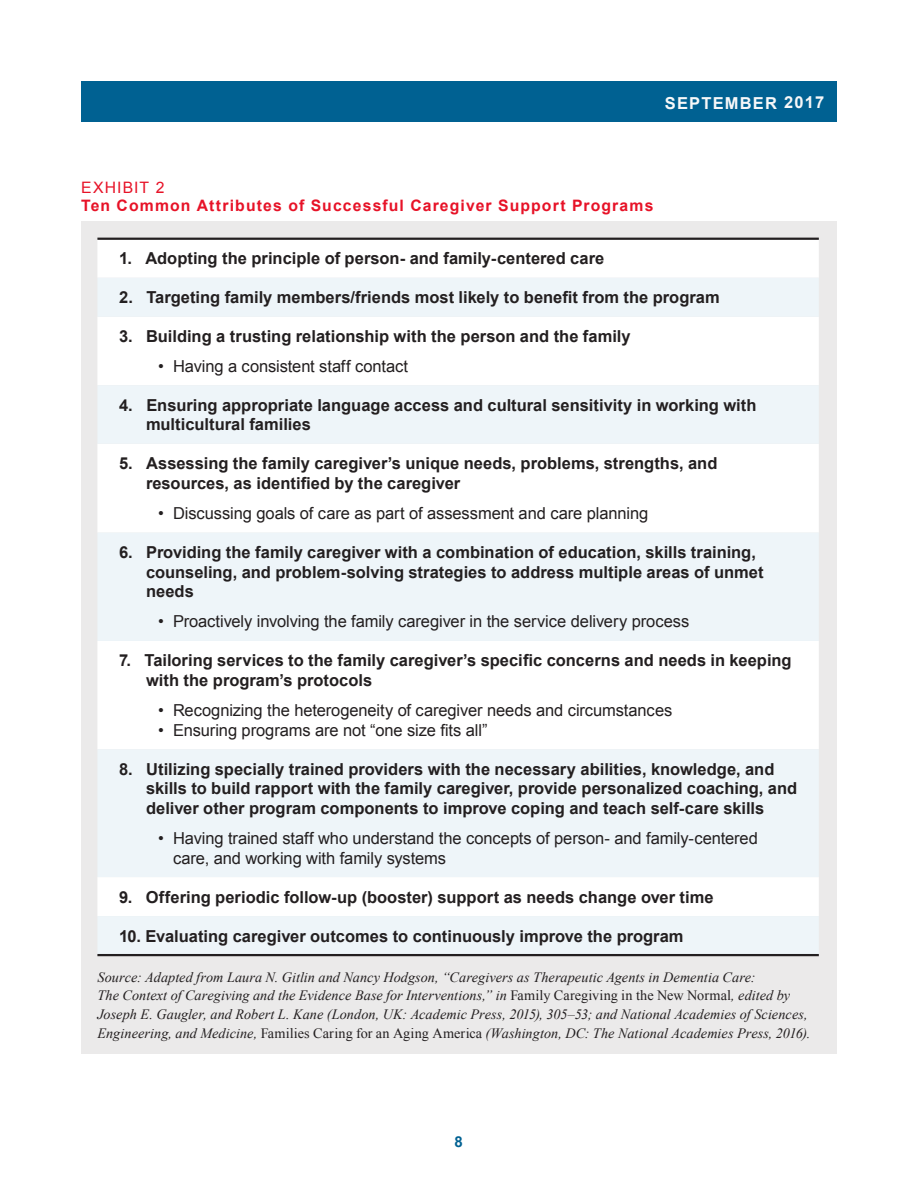
<style>
.page{position:relative;width:918px;height:1188px;background:#fff}
.page>*{position:absolute;margin:0;border:0;box-sizing:border-box;transform-origin:0 0}
.t1{font:700 16.5px/19.5px "Arial";color:#231f20}
.t2{font:16.5px/19.5px "Arial";letter-spacing:-.005em;color:#231f20}
.t3{font:700 16.5px "Arial";letter-spacing:.07em;color:#f7f8f9}
.t4{font:700 15.75px "Arial";letter-spacing:.07em;color:#e71227}
.t5{font:15.75px "Arial";letter-spacing:.07em;color:#e71227}
.t6{font:700 15px "Arial";color:#006192}
.t7{font:italic 14.25px/18.8px "Times New Roman";color:#231f20}
.s1{font-style:normal}
</style>
<div class="page">
<div style="left:81px;top:81px;width:756px;height:41px;background:#006192"></div>
<div style="left:81px;top:221px;width:756px;height:833px;background:#ebeaea"></div>
<div style="left:97px;top:240px;width:722px;height:38px;background:#fff"></div>
<svg style="left:97px;top:278px;width:722px;height:675px;fill:#eef5f9"></svg>
<hr style="left:97px;top:238px;width:722px;height:2px;background:#231f20">
<hr style="left:97px;top:954px;width:722px;height:2px;background:#231f20">
<p class="t3" style="left:665px;top:92px;width:161px">SEPTEMBER 2017</p>
<p class="t5" style="left:81px;top:177px;width:85px">EXHIBIT 2</p>
<p class="t4" style="left:81px;top:195px;width:574px">Ten Common Attributes of Successful Caregiver Support Programs</p>
<p class="t1" style="left:119px;top:249px;width:487px">1. Adopting the principle of person- and family-centered care</p>
<p class="t1" style="left:119px;top:288px;width:602px">2. Targeting family members/friends most likely to benefit from the program</p>
<p class="t1" style="left:119px;top:327px;width:513px">3. Building a trusting relationship with the person and the family</p>
<p class="t2" style="left:158px;top:356px;width:251px">• Having a consistent staff contact</p>
<p class="t1" style="left:146px;top:396px;width:612px;text-indent:-27px">4. Ensuring appropriate language access and cultural sensitivity in working with multicultural families</p>
<p class="t1" style="left:146px;top:454px;width:573px;text-indent:-27px">5. Assessing the family caregiver’s unique needs, problems, strengths, and resources, as identified by the caregiver</p>
<p class="t2" style="left:158px;top:504px;width:492px">• Discussing goals of care as part of assessment and care planning</p>
<p class="t1" style="left:146px;top:543px;width:619px;text-indent:-27px">6. Providing the family caregiver with a combination of education, skills training, counseling, and problem-solving strategies to address multiple areas of unmet needs</p>
<p class="t2" style="left:158px;top:612px;width:533px">• Proactively involving the family caregiver in the service delivery process</p>
<p class="t1" style="left:146px;top:651px;width:647px;text-indent:-27px">7. Tailoring services to the family caregiver’s specific concerns and needs in keeping with the program’s protocols</p>
<p class="t2" style="left:158px;top:701px;width:516px">• Recognizing the heterogeneity of caregiver needs and circumstances</p>
<p class="t2" style="left:158px;top:720px;width:331px">• Ensuring programs are not “one size fits all”</p>
<p class="t1" style="left:146px;top:760px;width:653px;text-indent:-27px">8. Utilizing specially trained providers with the necessary abilities, knowledge, and skills to build rapport with the family caregiver, provide personalized coaching, and deliver other program components to improve coping and teach self-care skills</p>
<p class="t2" style="left:173px;top:829px;width:586px;text-indent:-15px">• Having trained staff who understand the concepts of person- and family-centered care, and working with family systems</p>
<p class="t1" style="left:119px;top:888px;width:596px">9. Offering periodic follow-up (booster) support as needs change over time</p>
<p class="t1" style="left:119px;top:927px;width:566px">10. Evaluating caregiver outcomes to continuously improve the program</p>
<p class="t7" style="left:97px;top:967px;width:714px">Source: Adapted from Laura N. Gitlin and Nancy Hodgson, “Caregivers as Therapeutic Agents in Dementia Care:<br>The Context of Caregiving and the Evidence Base for Interventions,” in <span class="s1">Family Caregiving in the New Normal</span>, edited by Joseph E. Gaugler, and Robert L. Kane (London, UK: Academic Press, 2015), 305–53; and National Academies of Sciences, Engineering, and Medicine, <span class="s1">Families Caring for an Aging America</span> (Washington, DC: The National Academies Press, 2016).</p>
<p class="t6" style="left:454px;top:1132px;width:10px">8</p>
</div>
